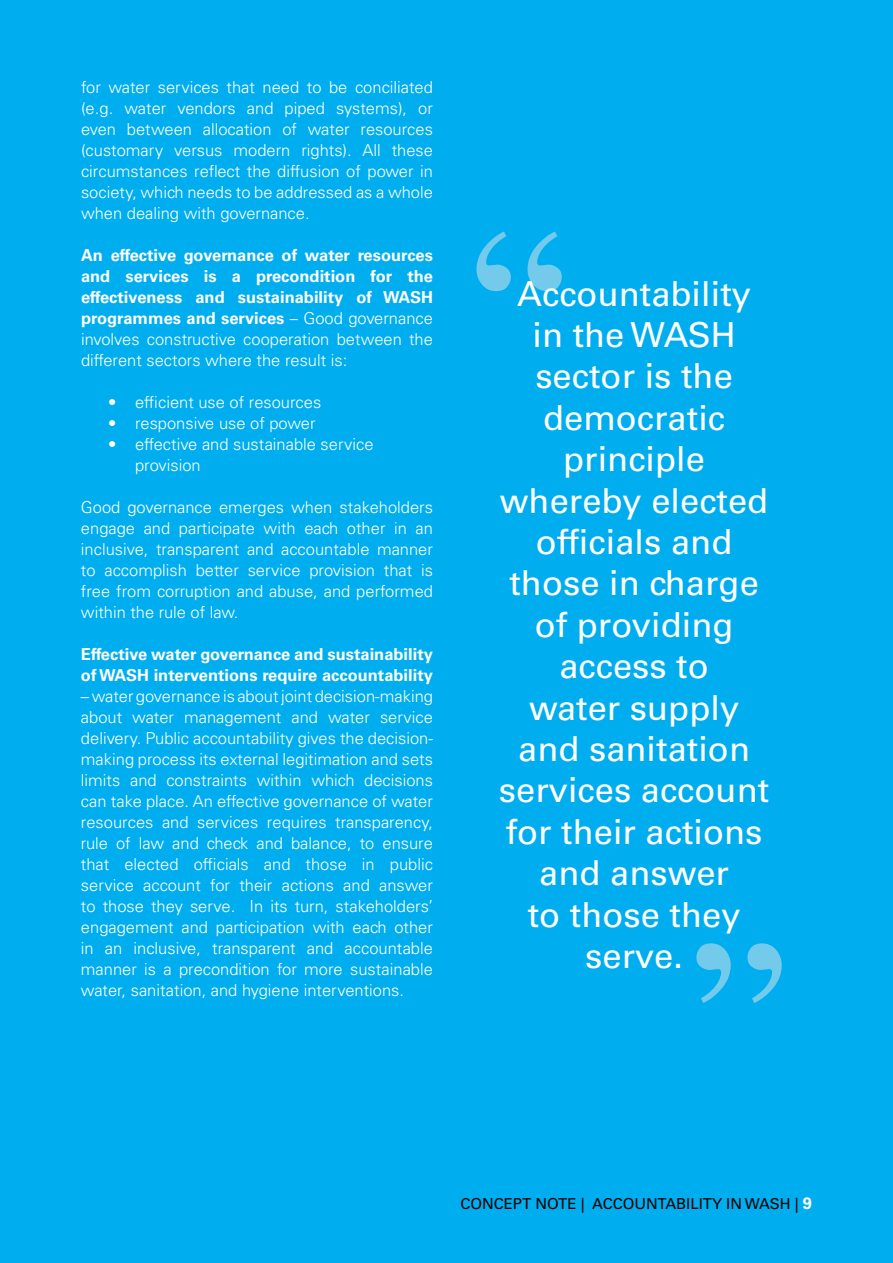
<style>
.page{position:relative;width:893px;height:1263px;background:#00aeef}
.page>*{position:absolute;margin:0;border:0;box-sizing:border-box;transform-origin:0 0}
.t1{font:34.5px/41.4px "Univers LT Std";color:#fff;text-align:center}
.t2{font:300 16.5px/21px "Univers LT Std";color:#fff;text-align:justify}
.t3{font:700 16.5px/21px "Univers LT Std";color:#fff;text-align:justify}
.t4{font:15px "Univers LT Std";color:#000}
.s1{font-weight:300}
.s2{font-weight:700;font-size:16.5px;color:#fff}
</style>
<div class="page">
<svg style="left:476px;top:231px;width:86px;height:60px"></svg>
<svg style="left:696px;top:943px;width:86px;height:60px"></svg>
<p class="t2" style="left:81px;top:77px;width:353px">for water services that need to be conciliated (e.g. water vendors and piped systems), or even between allocation of water resources (customary versus modern rights). All these circumstances reflect the diffusion of power in society, which needs to be addressed as a whole when dealing with governance.</p>
<p class="t3" style="left:81px;top:245px;width:353px">An effective governance of water resources and services is a precondition for the effectiveness and sustainability of WASH programmes and services <span class="s1">– Good governance involves constructive cooperation between the different sectors where the result is:</span></p>
<p class="t2" style="left:108px;top:392px;width:215px">• efficient use of resources</p>
<p class="t2" style="left:108px;top:413px;width:209px">• responsive use of power</p>
<p class="t2" style="left:135px;top:434px;width:240px;text-indent:-27px">• effective and sustainable service provision</p>
<p class="t2" style="left:81px;top:497px;width:353px">Good governance emerges when stakeholders engage and participate with each other in an inclusive, transparent and accountable manner to accomplish better service provision that is free from corruption and abuse, and performed within the rule of law.</p>
<p class="t3" style="left:81px;top:644px;width:353px">Effective water governance and sustainability of WASH interventions require accountability</p>
<p class="t2" style="left:81px;top:686px;width:353px">– water governance is about joint decision-making about water management and water service delivery. Public accountability gives the decision&shy;making process its external legitimation and sets limits and constraints within which decisions can take place. An effective governance of water resources and services requires transparency, rule of law and check and balance, to ensure that elected officials and those in public service account for their actions and answer to those they serve. In its turn, stakeholders’ engagement and participation with each other in an inclusive, transparent and accountable manner is a precondition for more sustainable water, sanitation, and hygiene interventions.</p>
<h1 class="t1" style="left:499px;top:273px;width:272px">Accountability in the WASH sector is the democratic principle whereby elected officials and those in charge of providing access to<br>water supply and sanitation services account for their actions and answer<br>to those they serve.</h1>
<p class="t4" style="left:460px;top:1195px;width:353px">CONCEPT NOTE | ACCOUNTABILITY IN WASH | <span class="s2">9</span></p>
</div>
